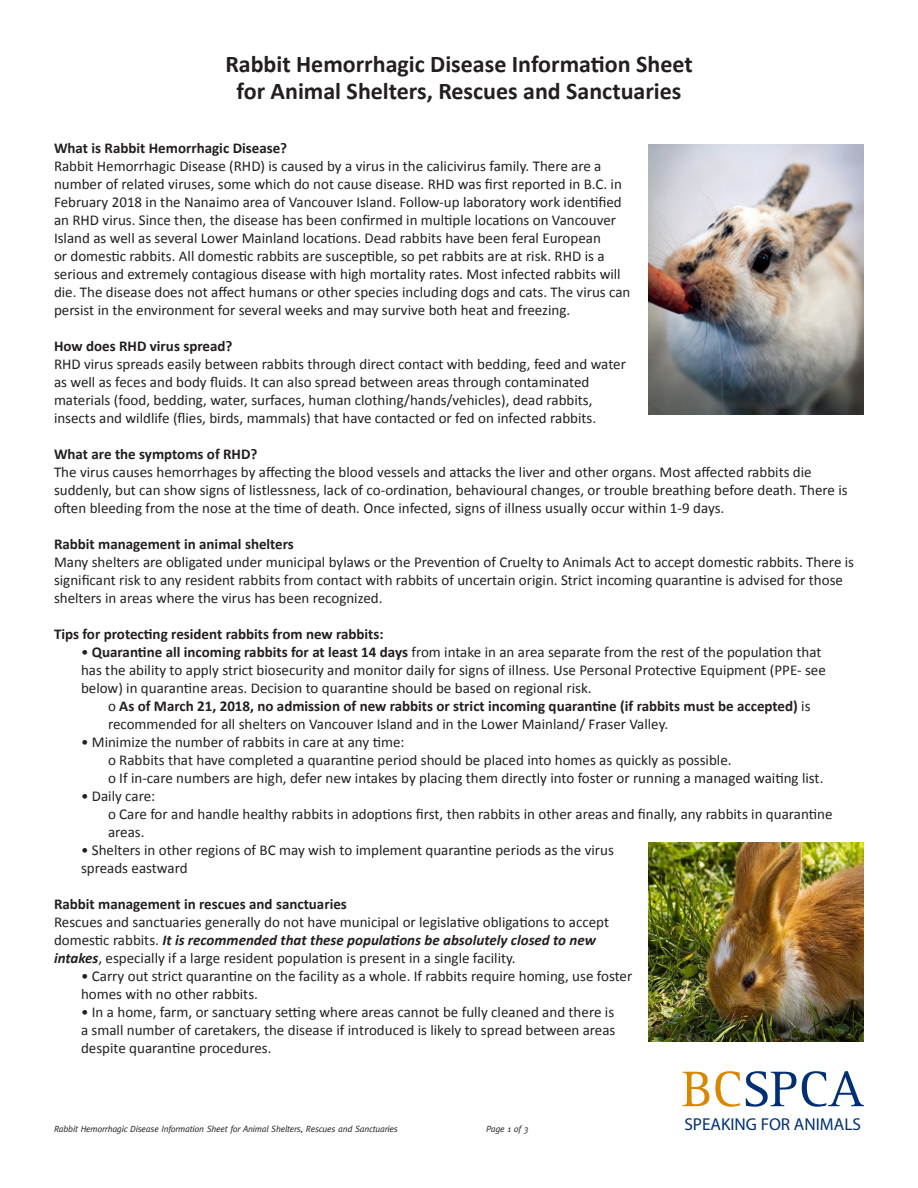
<style>
.page{position:relative;width:918px;height:1188px;background:#fff}
.page>*{position:absolute;margin:0;border:0;box-sizing:border-box;transform-origin:0 0}
.t1{font:51.75px "Rotis Serif";color:#002f73}
.t2{font:700 24px "Calibri";color:#231f20}
.t3{font:17.25px "Univers";color:#002f73}
.t4{font:15px/18px "Calibri";color:#231f20}
.t5{font:700 15px "Calibri";color:#231f20}
.t6{font:italic 9px "Meta";letter-spacing:-.02em;color:#231f20}
.s1{font-weight:700}
.s2{font-weight:400}
.s3{font-weight:700;font-style:italic}
.s4{color:#d78800}
</style>
<div class="page">
<img style="left:648px;top:144px;width:216px;height:270px">
<img style="left:648px;top:842px;width:216px;height:200px">
<p class="t2" style="left:225px;top:47px;width:469px">Rabbit Hemorrhagic Disease Information Sheet</p>
<p class="t2" style="left:237px;top:74px;width:446px">for Animal Shelters, Rescues and Sanctuaries</p>
<p class="t5" style="left:54px;top:137px;width:235px">What is Rabbit Hemorrhagic Disease?</p>
<p class="t4" style="left:54px;top:157px;width:578px">Rabbit Hemorrhagic Disease (RHD) is caused by a virus in the calicivirus family. There are a number of related viruses, some which do not cause disease. RHD was first reported in B.C. in February 2018 in the Nanaimo area of Vancouver Island. Follow-up laboratory work identified an RHD virus. Since then, the disease has been confirmed in multiple locations on Vancouver Island as well as several Lower Mainland locations. Dead rabbits have been feral European<br>or domestic rabbits. All domestic rabbits are susceptible, so pet rabbits are at risk. RHD is a serious and extremely contagious disease with high mortality rates. Most infected rabbits will die. The disease does not affect humans or other species including dogs and cats. The virus can persist in the environment for several weeks and may survive both heat and freezing.</p>
<p class="t5" style="left:54px;top:335px;width:180px">How does RHD virus spread?</p>
<p class="t4" style="left:54px;top:355px;width:573px">RHD virus spreads easily between rabbits through direct contact with bedding, feed and water as well as feces and body fluids. It can also spread between areas through contaminated materials (food, bedding, water, surfaces, human clothing/hands/vehicles), dead rabbits, insects and wildlife (flies, birds, mammals) that have contacted or fed on infected rabbits.</p>
<p class="t5" style="left:54px;top:443px;width:205px">What are the symptoms of RHD?</p>
<p class="t4" style="left:54px;top:463px;width:759px">The virus causes hemorrhages by affecting the blood vessels and attacks the liver and other organs. Most affected rabbits die</p>
<p class="t4" style="left:54px;top:481px;width:795px">suddenly, but can show signs of listlessness, lack of co-ordination, behavioural changes, or trouble breathing before death. There is</p>
<p class="t4" style="left:54px;top:499px;width:672px">often bleeding from the nose at the time of death. Once infected, signs of illness usually occur within 1-9 days.</p>
<p class="t5" style="left:54px;top:533px;width:241px">Rabbit management in animal shelters</p>
<p class="t4" style="left:54px;top:553px;width:802px">Many shelters are obligated under municipal bylaws or the Prevention of Cruelty to Animals Act to accept domestic rabbits. There is</p>
<p class="t4" style="left:54px;top:571px;width:791px">significant risk to any resident rabbits from contact with rabbits of uncertain origin. Strict incoming quarantine is advised for those</p>
<p class="t4" style="left:54px;top:589px;width:330px">shelters in areas where the virus has been recognized.</p>
<p class="t5" style="left:54px;top:623px;width:331px">Tips for protecting resident rabbits from new rabbits:</p>
<p class="t4" style="left:81px;top:643px;width:742px">• <span class="s1">Quarantine all incoming rabbits for at least 14 days</span> from intake in an area separate from the rest of the population that</p>
<p class="t4" style="left:81px;top:661px;width:746px">has the ability to apply strict biosecurity and monitor daily for signs of illness. Use Personal Protective Equipment (PPE- see</p>
<p class="t4" style="left:81px;top:679px;width:512px">below) in quarantine areas. Decision to quarantine should be based on regional risk.</p>
<p class="t5" style="left:108px;top:695px;width:704px"><span class="s2">o</span> As of March 21, 2018, no admission of new rabbits or strict incoming quarantine (if rabbits must be accepted) <span class="s2">is</span></p>
<p class="t4" style="left:108px;top:715px;width:562px">recommended for all shelters on Vancouver Island and in the Lower Mainland/ Fraser Valley.</p>
<p class="t4" style="left:81px;top:733px;width:325px">• Minimize the number of rabbits in care at any time:</p>
<p class="t4" style="left:108px;top:751px;width:625px">o Rabbits that have completed a quarantine period should be placed into homes as quickly as possible.</p>
<p class="t4" style="left:108px;top:769px;width:717px">o If in-care numbers are high, defer new intakes by placing them directly into foster or running a managed waiting list.</p>
<p class="t4" style="left:81px;top:787px;width:76px">• Daily care:</p>
<p class="t4" style="left:108px;top:805px;width:726px">o Care for and handle healthy rabbits in adoptions first, then rabbits in other areas and finally, any rabbits in quarantine areas.</p>
<p class="t4" style="left:81px;top:841px;width:534px">• Shelters in other regions of BC may wish to implement quarantine periods as the virus spreads eastward</p>
<p class="t5" style="left:54px;top:893px;width:294px">Rabbit management in rescues and sanctuaries</p>
<p class="t4" style="left:54px;top:913px;width:557px">Rescues and sanctuaries generally do not have municipal or legislative obligations to accept domestic rabbits. <span class="s3">It is recommended that these populations be absolutely closed to new intakes</span>, especially if a large resident population is present in a single facility.</p>
<p class="t4" style="left:81px;top:967px;width:553px">• Carry out strict quarantine on the facility as a whole. If rabbits require homing, use foster</p>
<p class="t4" style="left:81px;top:985px;width:178px">homes with no other rabbits.</p>
<p class="t4" style="left:81px;top:1003px;width:536px;text-align:justify">• In a home, farm, or sanctuary setting where areas cannot be fully cleaned and there is a small number of caretakers, the disease if introduced is likely to spread between areas despite quarantine procedures.</p>
<p class="t6" style="left:54px;top:1124px;width:345px">Rabbit Hemorrhagic Disease Information Sheet for Animal Shelters, Rescues and Sanctuaries</p>
<p class="t6" style="left:486px;top:1124px;width:44px">Page 1 of 3</p>
<p class="t1" style="left:682px;top:1060px;width:184px"><span class="s4">BC</span>SPCA</p>
<p class="t3" style="left:684px;top:1113px;width:178px">SPEAKING FOR ANIMALS</p>
</div>
